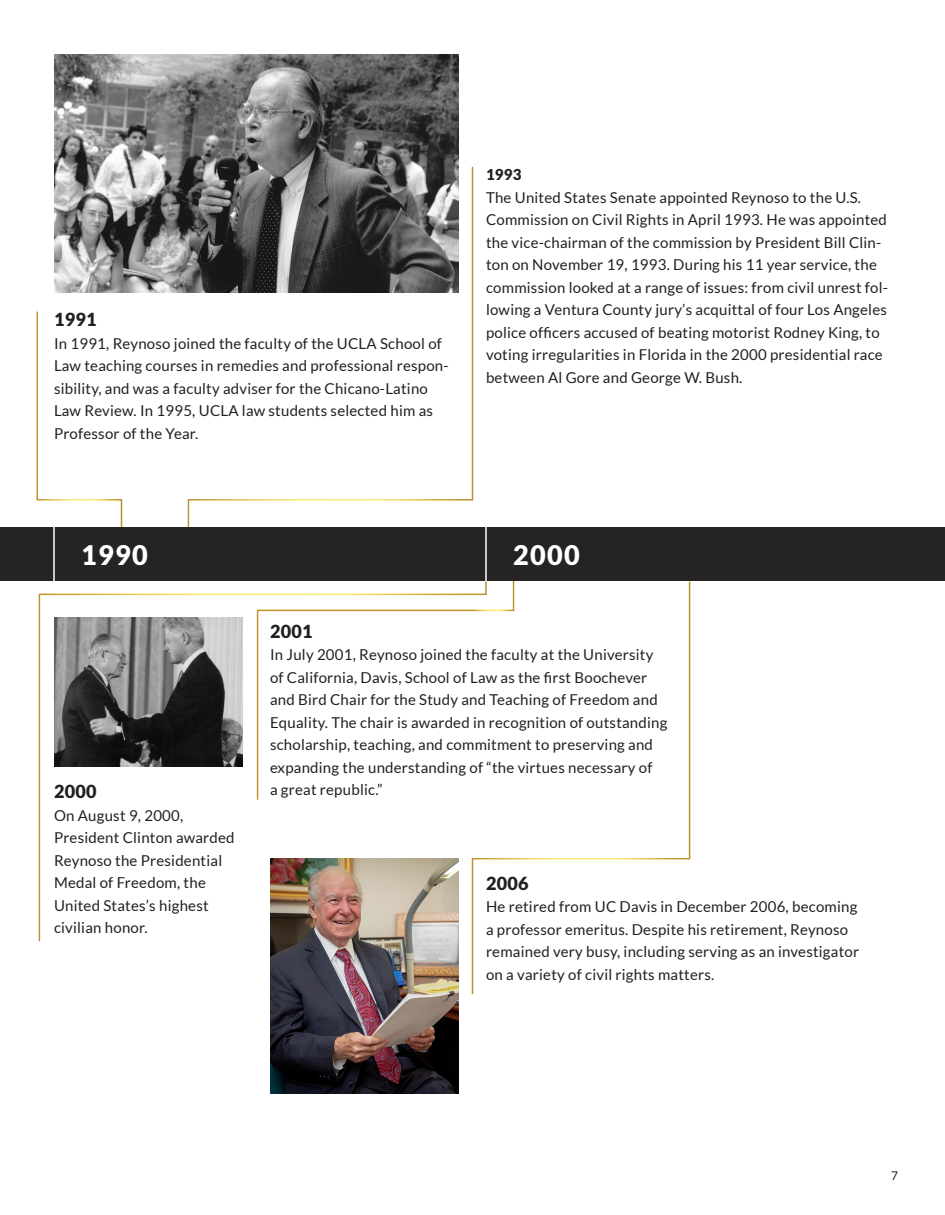
<style>
.page{position:relative;width:945px;height:1215px;background:#fff}
.page>*{position:absolute;margin:0;border:0;box-sizing:border-box;transform-origin:0 0}
.t1{font:900 27px "Lato";letter-spacing:.05em;color:#fff}
.Awards_Titles{font:900 18px "Lato";letter-spacing:.015em;color:#231f20}
.Timeline_Copy{font:15px/22.5px "Lato";letter-spacing:.015em;color:#231f20}
.Timeline_Copy-2{font:900 15px "Lato";color:#231f20}
.t2{font:12px "Lato";color:#231f20}
</style>
<div class="page">
<div style="left:0;top:527px;width:14px;height:54px;background:#262324"></div>
<svg style="left:187px;top:166px;width:287px;height:361px"></svg>
<svg style="left:36px;top:311px;width:87px;height:216px"></svg>
<svg style="left:38px;top:593px;width:218px;height:349px"></svg>
<svg style="left:256px;top:593px;width:215px;height:207px"></svg>
<div style="left:14px;top:527px;width:931px;height:54px;background:#262324"></div>
<hr style="left:53px;top:525px;width:2px;height:57px;background:#fff">
<hr style="left:485px;top:525px;width:2px;height:57px;background:#fff">
<img style="left:54px;top:617px;width:189px;height:149px">
<img style="left:54px;top:54px;width:405px;height:238px">
<img style="left:270px;top:858px;width:189px;height:236px">
<svg style="left:471px;top:580px;width:220px;height:415px"></svg>
<p class="Awards_Titles" style="left:54px;top:309px;width:44px">1991</p>
<p class="Timeline_Copy" style="left:54px;top:332px;width:396px">In 1991, Reynoso joined the faculty of the UCLA School of Law teaching courses in remedies and professional respon&shy;sibility, and was a faculty adviser for the Chicano-Latino Law Review. In 1995, UCLA law students selected him as Professor of the Year.</p>
<p class="Timeline_Copy-2" style="left:486px;top:166px;width:37px">1993</p>
<p class="Timeline_Copy" style="left:486px;top:186px;width:404px">The United States Senate appointed Reynoso to the U.S.<br>Commission on Civil Rights in April 1993. He was appointed the vice-chairman of the commission by President Bill Clin&shy;ton on November 19, 1993. During his 11 year service, the commission looked at a range of issues: from civil unrest fol&shy;lowing a Ventura County jury’s acquittal of four Los Angeles police officers accused of beating motorist Rodney King, to voting irregularities in Florida in the 2000 presidential race between Al Gore and George W. Bush.</p>
<p class="t1" style="left:81px;top:539px;width:68px">1990</p>
<p class="t1" style="left:513px;top:539px;width:68px">2000</p>
<p class="Awards_Titles" style="left:54px;top:781px;width:44px">2000</p>
<p class="Timeline_Copy" style="left:54px;top:804px;width:182px">On August 9, 2000,<br>President Clinton awarded<br>Reynoso the Presidential<br>Medal of Freedom, the<br>United States’s highest civilian honor.</p>
<p class="Awards_Titles" style="left:270px;top:620px;width:44px">2001</p>
<p class="Timeline_Copy" style="left:270px;top:643px;width:399px">In July 2001, Reynoso joined the faculty at the University of California, Davis, School of Law as the first Boochever and Bird Chair for the Study and Teaching of Freedom and Equality. The chair is awarded in recognition of outstanding scholarship, teaching, and commitment to preserving and expanding the understanding of “the virtues necessary of<br>a great republic.”</p>
<p class="Awards_Titles" style="left:486px;top:873px;width:44px">2006</p>
<p class="Timeline_Copy" style="left:486px;top:896px;width:375px">He retired from UC Davis in December 2006, becoming a professor emeritus. Despite his retirement, Reynoso remained very busy, including serving as an investigator on a variety of civil rights matters.</p>
<p class="t2" style="left:891px;top:1169px;width:8px">7</p>
</div>
